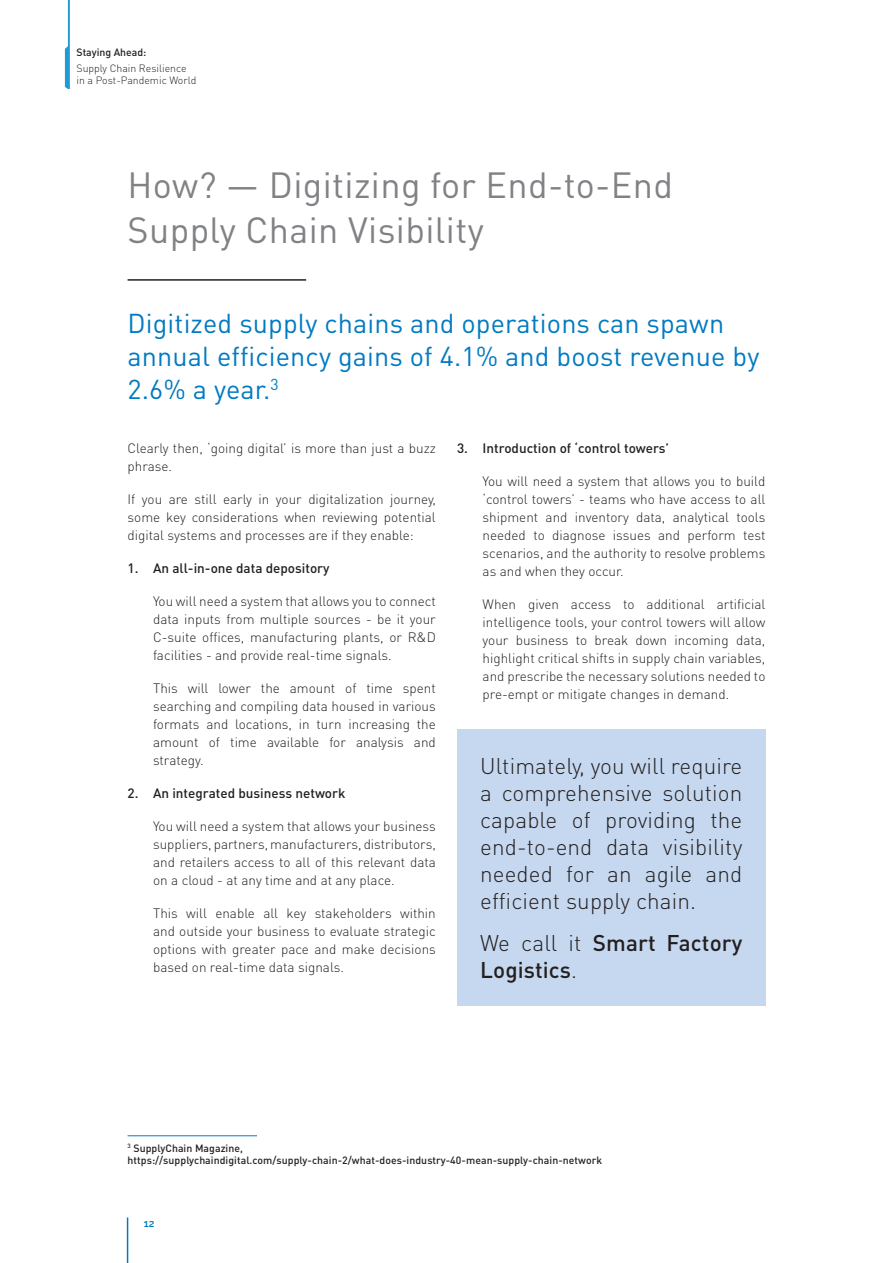
<style>
.page{position:relative;width:893px;height:1263px;background:#fff}
.page>*{position:absolute;margin:0;border:0;box-sizing:border-box;transform-origin:0 0}
.T2{font:36px/45px "DINOT";letter-spacing:.01em;color:#808285}
.T3{font:27px/33px "DINOT";letter-spacing:.005em;color:#007ac2}
.t1{font:300 22.5px/27px "DINOT";letter-spacing:.005em;color:#231f20;text-align:justify}
.t2{font:500 22.5px/27px "DINOT";letter-spacing:.005em;color:#231f20}
.Tab_1{font:300 13.5px/18px "DINOT";color:#231f20;text-align:justify}
.Title_Tab_1{font:500 13.5px "DINOT";color:#231f20}
.Footnote{font:500 10.5px "DINOT";letter-spacing:.005em;color:#231f20}
.t3{font:300 10.5px/12.6px "DINOT";color:#231f20}
.t4{font:600 10.5px "Raleway";color:#007ac2}
.s1{font-weight:300}
</style>
<div class="page">
<div style="left:457px;top:729px;width:308px;height:277px;background:#c6d8ef"></div>
<hr style="left:128px;top:1135px;width:129px;height:1px;background:#007ac2">
<hr style="left:128px;top:279px;width:178px;height:2px;background:#231f20">
<svg style="left:65px;top:0;width:5px;height:89px"></svg>
<hr style="left:127px;top:1217px;width:1px;height:46px;background:#007ac2">
<p class="Footnote" style="left:76px;top:45px;width:71px">Staying Ahead:</p>
<p class="t3" style="left:76px;top:61px;width:121px">Supply Chain Resilience in a Post-Pandemic World</p>
<p class="T2" style="left:128px;top:161px;width:547px">How? — Digitizing for End-to-End<br>Supply Chain Visibility</p>
<p class="T3" style="left:128px;top:306px;width:633px">Digitized supply chains and operations can spawn annual efficiency gains of 4.1% and boost revenue by<br>2.6% a year.<sup>3</sup></p>
<p class="Tab_1" style="left:128px;top:438px;width:310px">Clearly then, ‘going digital’ is more than just a buzz phrase.</p>
<p class="Tab_1" style="left:128px;top:489px;width:310px">If you are still early in your digitalization journey, some key considerations when reviewing potential digital systems and processes are if they enable:</p>
<p class="Title_Tab_1" style="left:128px;top:558px;width:203px">1. An all-in-one data depository</p>
<p class="Tab_1" style="left:153px;top:591px;width:284px">You will need a system that allows you to connect data inputs from multiple sources - be it your C-suite offices, manufacturing plants, or R&amp;D facilities - and provide real-time signals.</p>
<p class="Tab_1" style="left:153px;top:678px;width:284px">This will lower the amount of time spent searching and compiling data housed in various formats and locations, in turn increasing the amount of time available for analysis and strategy.</p>
<p class="Title_Tab_1" style="left:128px;top:783px;width:219px">2. An integrated business network</p>
<p class="Tab_1" style="left:153px;top:816px;width:284px">You will need a system that allows your business suppliers, partners, manufacturers, distributors, and retailers access to all of this relevant data on a cloud - at any time and at any place.</p>
<p class="Tab_1" style="left:153px;top:903px;width:284px">This will enable all key stakeholders within and outside your business to evaluate strategic options with greater pace and make decisions based on real-time data signals.</p>
<p class="Title_Tab_1" style="left:457px;top:438px;width:213px">3. Introduction of ‘control towers’</p>
<p class="Tab_1" style="left:483px;top:471px;width:284px">You will need a system that allows you to build ‘control towers’ - teams who have access to all shipment and inventory data, analytical tools needed to diagnose issues and perform test scenarios, and the authority to resolve problems as and when they occur.</p>
<p class="Tab_1" style="left:483px;top:594px;width:284px">When given access to additional artificial intelligence tools, your control towers will allow your business to break down incoming data, highlight critical shifts in supply chain variables, and prescribe the necessary solutions needed to pre-empt or mitigate changes in demand.</p>
<p class="t1" style="left:480px;top:751px;width:264px">Ultimately, you will require a comprehensive solution capable of providing the end-to-end data visibility needed for an agile and efficient supply chain.</p>
<p class="t2" style="left:480px;top:928px;width:264px"><span class="s1">We call it</span> Smart Factory<br>Logistics<span class="s1">.</span></p>
<p class="Footnote" style="left:128px;top:1141px;width:117px"><sup>3</sup> SupplyChain Magazine,</p>
<p class="Footnote" style="left:128px;top:1153px;width:476px">https://supplychaindigital.com/supply-chain-2/what-does-industry-40-mean-supply-chain-network</p>
<p class="t4" style="left:144px;top:1217px;width:12px">12</p>
</div>
